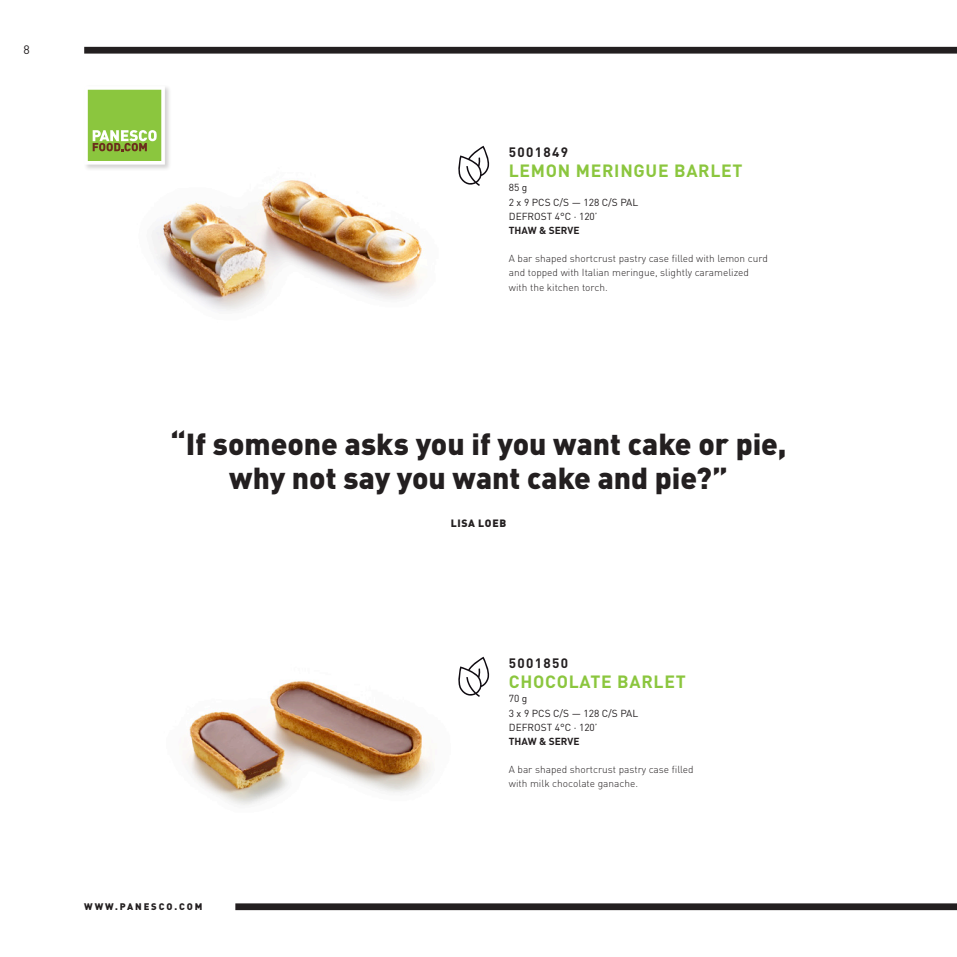
<style>
.page{position:relative;width:957px;height:957px;background:#fff}
.page>*{position:absolute;margin:0;border:0;box-sizing:border-box;transform-origin:0 0}
.t1{font:900 30px "DIN";color:#231f20}
.t2{font:700 17.55px "DIN";letter-spacing:.04em;color:#8bc63e}
.t3{font:700 13.5px "DIN";letter-spacing:.1em;color:#231f20}
.t4{font:12.15px "DIN";color:#231f20}
.t5{font:900 10.5px "DIN";letter-spacing:.06em;color:#231f20}
.t6{font:300 10.2px "DIN";color:#231f20}
.t7{font:10.2px "DIN";color:#231f20}
.t8{font:700 10.2px "DIN";color:#231f20}
.t9{font:900 9.45px "DIN";letter-spacing:.2em;color:#231f20}
</style>
<div class="page">
<img style="left:151px;top:180px;width:273px;height:131px">
<img style="left:186px;top:656px;width:314px;height:255px">
<div style="left:83px;top:85px;width:89px;height:87px;background:#231f20;opacity:.2"></div>
<svg style="left:84px;top:86px;width:81px;height:79px"></svg>
<svg style="left:458px;top:146px;width:31px;height:40px"></svg>
<svg style="left:458px;top:657px;width:31px;height:40px"></svg>
<div style="left:84px;top:47px;width:873px;height:7px;background:#231f20"></div>
<div style="left:235px;top:903px;width:722px;height:7px;background:#231f20"></div>
<p class="t4" style="left:24px;top:42px;width:8px">8</p>
<p class="t3" style="left:509px;top:143px;width:61px">5001849</p>
<p class="t2" style="left:509px;top:159px;width:235px">LEMON MERINGUE BARLET</p>
<p class="t7" style="left:509px;top:181px;width:20px">85 g</p>
<p class="t7" style="left:509px;top:195px;width:131px">2 x 9 PCS C/S — 128 C/S PAL</p>
<p class="t7" style="left:509px;top:210px;width:90px">DEFROST 4°C · 120’</p>
<p class="t8" style="left:509px;top:224px;width:72px">THAW &amp; SERVE</p>
<p class="t6" style="left:509px;top:252px;width:260px">A bar shaped shortcrust pastry case filled with lemon curd</p>
<p class="t6" style="left:509px;top:266px;width:242px">and topped with Italian meringue, slightly caramelized</p>
<p class="t6" style="left:509px;top:281px;width:100px">with the kitchen torch.</p>
<p class="t1" style="left:171px;top:424px;width:617px">“If someone asks you if you want cake or pie,</p>
<p class="t1" style="left:229px;top:458px;width:500px">why not say you want cake and pie?”</p>
<p class="t5" style="left:451px;top:516px;width:57px">LISA LOEB</p>
<p class="t9" style="left:84px;top:900px;width:120px">WWW.PANESCO.COM</p>
<p class="t3" style="left:509px;top:654px;width:61px">5001850</p>
<p class="t2" style="left:509px;top:670px;width:178px">CHOCOLATE BARLET</p>
<p class="t7" style="left:509px;top:692px;width:20px">70 g</p>
<p class="t7" style="left:509px;top:706px;width:131px">3 x 9 PCS C/S — 128 C/S PAL</p>
<p class="t7" style="left:509px;top:720px;width:90px">DEFROST 4°C · 120’</p>
<p class="t8" style="left:509px;top:734px;width:72px">THAW &amp; SERVE</p>
<p class="t6" style="left:509px;top:763px;width:186px">A bar shaped shortcrust pastry case filled</p>
<p class="t6" style="left:509px;top:777px;width:131px">with milk chocolate ganache.</p>
</div>
